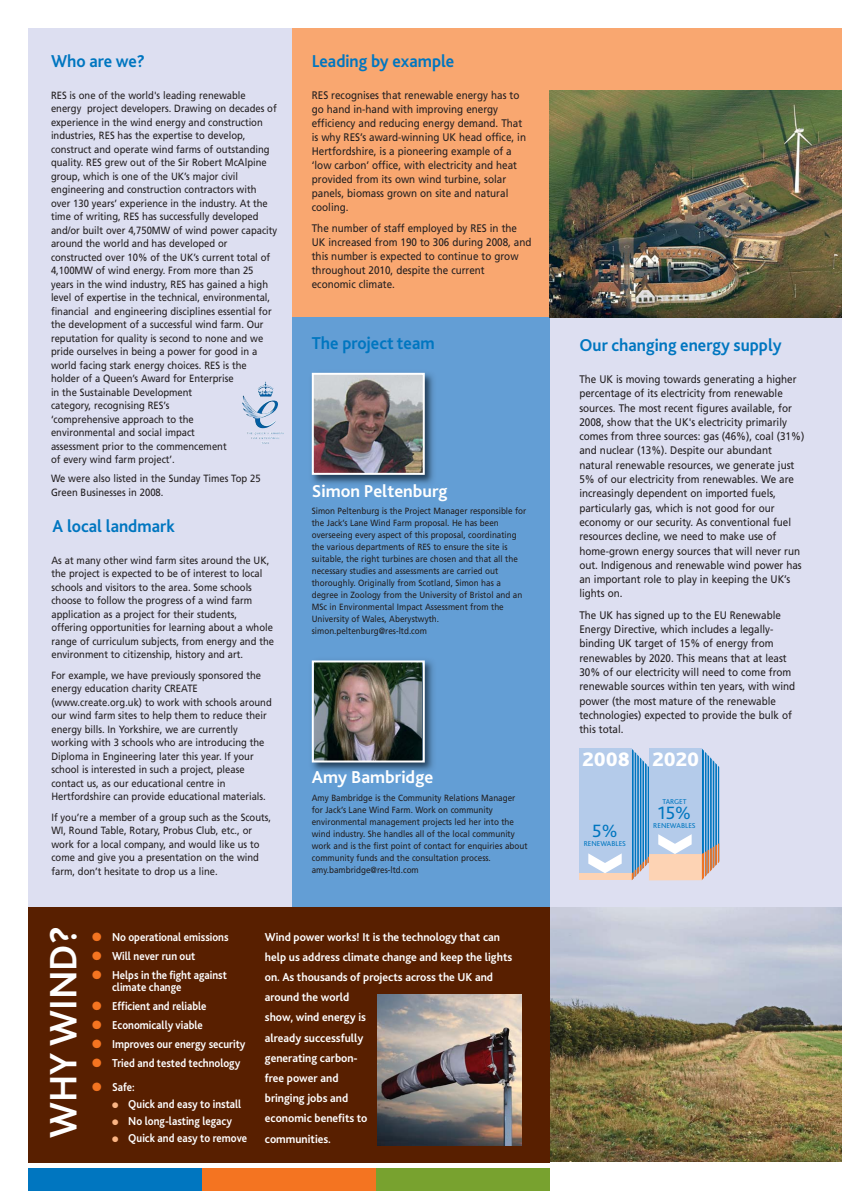
<style>
.page{position:relative;width:842px;height:1191px;background:#fff}
.page>*{position:absolute;margin:0;border:0;box-sizing:border-box;transform-origin:0 0}
.t1{font:700 39.9px "Bliss 2";color:#fff;scale:.95 1}
.t2{font:800 20.5px "Bliss 2";color:#fff}
.t3{font:18.6px "Bliss 2";color:#0076c0}
.t4{font:700 18px "Bliss 2";color:#0076c0;scale:.95 1}
.t5{font:700 18px "Bliss 2";color:#fff}
.t6{font:700 12px/20.2px "Bliss 2";color:#fff;scale:.96 1}
.t7{font:700 12px/12px "Bliss 2";color:#fff;scale:.9 1}
.t8{font:11px/14.3px "Frutiger";color:#231f20;scale:.9 1}
.t9{font:10.5px/13.5px "Frutiger";color:#231f20;scale:.9 1}
.t10{font:9px/12px "Frutiger";color:#231f20;scale:.9 1}
.t11{font:7.4px "Bliss 2";color:#0076c0}
.s1{color:#f47421}
.s2{color:#fbb483}
</style>
<div class="page">
<div style="left:28px;top:28px;width:814px;height:1134px;background:#dddff1"></div>
<div style="left:292px;top:28px;width:550px;height:289px;background:#f9a770"></div>
<div style="left:292px;top:317px;width:258px;height:590px;background:#639ed5"></div>
<img style="left:550px;top:91px;width:292px;height:226px">
<img style="left:258px;top:381px;width:15px;height:16px">
<img style="left:550px;top:907px;width:292px;height:255px">
<img style="left:311px;top:372px;width:123px;height:112px">
<img style="left:315px;top:376px;width:107px;height:96px">
<div style="left:312px;top:373px;width:113px;height:102px;border:2px solid #fff"></div>
<img style="left:311px;top:660px;width:123px;height:111px">
<img style="left:315px;top:663px;width:107px;height:97px">
<div style="left:312px;top:660px;width:113px;height:103px;border:2px solid #fff"></div>
<div style="left:28px;top:907px;width:522px;height:255px;background:#581f00"></div>
<div style="left:28px;top:1168px;width:174px;height:23px;background:#0076c0"></div>
<div style="left:202px;top:1168px;width:174px;height:23px;background:#f47421"></div>
<div style="left:376px;top:1168px;width:174px;height:23px;background:#78a22f"></div>
<div style="left:579px;top:748px;width:53px;height:132px;background:#b4cbea"></div>
<div style="left:579px;top:874px;width:53px;height:6px;background:#fdd3b4"></div>
<div style="left:649px;top:748px;width:53px;height:132px;background:#b4cbea"></div>
<svg style="left:632px;top:749px;width:17px;height:131px;background:#62a0ce"></svg>
<svg style="left:702px;top:749px;width:17px;height:131px;background:#739fc0"></svg>
<div style="left:649px;top:854px;width:53px;height:26px;background:#fdd3b4"></div>
<svg style="left:588px;top:853px;width:34px;height:20px"></svg>
<svg style="left:658px;top:834px;width:34px;height:20px"></svg>
<img style="left:378px;top:994px;width:144px;height:151px">
<h3 class="t4" style="left:51px;top:54px;width:101px">Who are we?</h3>
<h3 class="t4" style="left:312px;top:54px;width:152px">Leading by example</h3>
<p class="t9" style="left:51px;top:89px;width:253px">RES is one of the world's leading renewable energy project developers. Drawing on decades of experience in the wind energy and construction industries, RES has the expertise to develop, construct and operate wind farms of outstanding quality. RES grew out of the Sir Robert McAlpine group, which is one of the UK’s major civil engineering and construction contractors with over 130 years’ experience in the industry. At the time of writing, RES has successfully developed and/or built over 4,750MW of wind power capacity around the world and has developed or constructed over 10% of the UK’s current total of 4,100MW of wind energy. From more than 25 years in the wind industry, RES has gained a high level of expertise in the technical, environmental, financial and engineering disciplines essential for the development of a successful wind farm. Our reputation for quality is second to none and we pride ourselves in being a power for good in a world facing stark energy choices. RES is the holder of a Queen’s Award for Enterprise<br>in the Sustainable Development<br>category, recognising RES’s<br>‘comprehensive approach to the<br>environmental and social impact<br>assessment prior to the commencement<br>of every wind farm project’.</p>
<p class="t9" style="left:51px;top:473px;width:235px">We were also listed in the Sunday Times Top 25<br>Green Businesses in 2008.</p>
<p class="t8" style="left:312px;top:89px;width:240px;line-height:14px">RES recognises that renewable energy has to go hand in-hand with improving energy efficiency and reducing energy demand. That is why RES’s award-winning UK head office, in Hertfordshire, is a pioneering example of a ‘low carbon’ office, with electricity and heat provided from its own wind turbine, solar panels, biomass grown on site and natural cooling.</p>
<p class="t8" style="left:312px;top:222px;width:246px;line-height:14px">The number of staff employed by RES in the UK increased from 190 to 306 during 2008, and this number is expected to continue to grow throughout 2010, despite the current<br>economic climate.</p>
<h3 class="t4" style="left:312px;top:337px;width:131px">The project team</h3>
<h3 class="t4" style="left:579px;top:339px;width:214px">Our changing energy supply</h3>
<p class="t8" style="left:579px;top:373px;width:251px">The UK is moving towards generating a higher percentage of its electricity from renewable sources. The most recent figures available, for 2008, show that the UK's electricity primarily comes from three sources: gas (46%), coal (31%) and nuclear (13%). Despite our abundant natural renewable resources, we generate just 5% of our electricity from renewables. We are increasingly dependent on imported fuels, particularly gas, which is not good for our economy or our security. As conventional fuel resources decline, we need to make use of home-grown energy sources that will never run out. Indigenous and renewable wind power has an important role to play in keeping the UK’s lights on.</p>
<p class="t8" style="left:579px;top:609px;width:241px">The UK has signed up to the EU Renewable Energy Directive, which includes a legally&shy;binding UK target of 15% of energy from renewables by 2020. This means that at least 30% of our electricity will need to come from renewable sources within ten years, with wind power (the most mature of the renewable technologies) expected to provide the bulk of this total.</p>
<h3 class="t5" style="left:312px;top:484px;width:137px">Simon Peltenburg</h3>
<p class="t10" style="left:312px;top:506px;width:240px">Simon Peltenburg is the Project Manager responsible for the Jack’s Lane Wind Farm proposal. He has been overseeing every aspect of this proposal, coordinating the various departments of RES to ensure the site is suitable, the right turbines are chosen and that all the necessary studies and assessments are carried out thoroughly. Originally from Scotland, Simon has a degree in Zoology from the University of Bristol and an MSc in Environmental Impact Assessment from the University of Wales, Aberystwyth. simon.peltenburg@res-ltd.com</p>
<h3 class="t4" style="left:53px;top:520px;width:130px">A local landmark</h3>
<p class="t9" style="left:51px;top:554px;width:249px">As at many other wind farm sites around the UK, the project is expected to be of interest to local schools and visitors to the area. Some schools choose to follow the progress of a wind farm application as a project for their students, offering opportunities for learning about a whole range of curriculum subjects, from energy and the environment to citizenship, history and art.</p>
<p class="t9" style="left:51px;top:669px;width:246px">For example, we have previously sponsored the energy education charity CREATE (www.create.org.uk) to work with schools around our wind farm sites to help them to reduce their energy bills. In Yorkshire, we are currently working with 3 schools who are introducing the Diploma in Engineering later this year. If your school is interested in such a project, please contact us, as our educational centre in Hertfordshire can provide educational materials.</p>
<p class="t9" style="left:51px;top:811px;width:246px">If you’re a member of a group such as the Scouts, WI, Round Table, Rotary, Probus Club, etc., or work for a local company, and would like us to come and give you a presentation on the wind farm, don’t hesitate to drop us a line.</p>
<h2 class="t2" style="left:582px;top:747px;width:118px">2008 2020</h2>
<h3 class="t5" style="left:312px;top:771px;width:123px">Amy Bambridge</h3>
<p class="t10" style="left:312px;top:793px;width:241px">Amy Bambridge is the Community Relations Manager for Jack’s Lane Wind Farm. Work on community environmental management projects led her into the wind industry. She handles all of the local community work and is the first point of contact for enquiries about community funds and the consultation process. amy.bambridge@res-ltd.com</p>
<p class="t11" style="left:662px;top:797px;width:26px">TARGET</p>
<h3 class="t3" style="left:658px;top:801px;width:35px">15%</h3>
<p class="t11" style="left:653px;top:821px;width:44px">RENEWABLES</p>
<h3 class="t3" style="left:592px;top:820px;width:27px">5%</h3>
<p class="t11" style="left:584px;top:839px;width:44px">RENEWABLES</p>
<h1 class="t1" style="left:48px;top:1138px;width:224px;rotate:-90deg">WHY WIND?</h1>
<p class="t7" style="left:92px;top:932px;width:153px"><span class="s1">●</span> No operational emissions</p>
<p class="t7" style="left:92px;top:951px;width:116px"><span class="s1">●</span> Will never run out</p>
<p class="t7" style="left:112px;top:970px;width:129px;text-indent:-20px"><span class="s1">●</span> Helps in the fight against climate change</p>
<p class="t7" style="left:92px;top:1001px;width:128px"><span class="s1">●</span> Efficient and reliable</p>
<p class="t7" style="left:92px;top:1020px;width:124px"><span class="s1">●</span> Economically viable</p>
<p class="t7" style="left:92px;top:1039px;width:172px"><span class="s1">●</span> Improves our energy security</p>
<p class="t7" style="left:92px;top:1058px;width:166px"><span class="s1">●</span> Tried and tested technology</p>
<p class="t7" style="left:92px;top:1082px;width:49px"><span class="s1">●</span> Safe:</p>
<p class="t7" style="left:112px;top:1099px;width:145px"><span class="s2">●</span> Quick and easy to install</p>
<p class="t7" style="left:112px;top:1116px;width:135px"><span class="s2">●</span> No long-lasting legacy</p>
<p class="t7" style="left:112px;top:1133px;width:152px"><span class="s2">●</span> Quick and easy to remove</p>
<p class="t6" style="left:265px;top:928px;width:259px">Wind power works! It is the technology that can help us address climate change and keep the lights on. As thousands of projects across the UK and around the world<br>show, wind energy is<br>already successfully<br>generating carbon-<br>free power and<br>bringing jobs and<br>economic benefits to<br>communities.</p>
</div>
